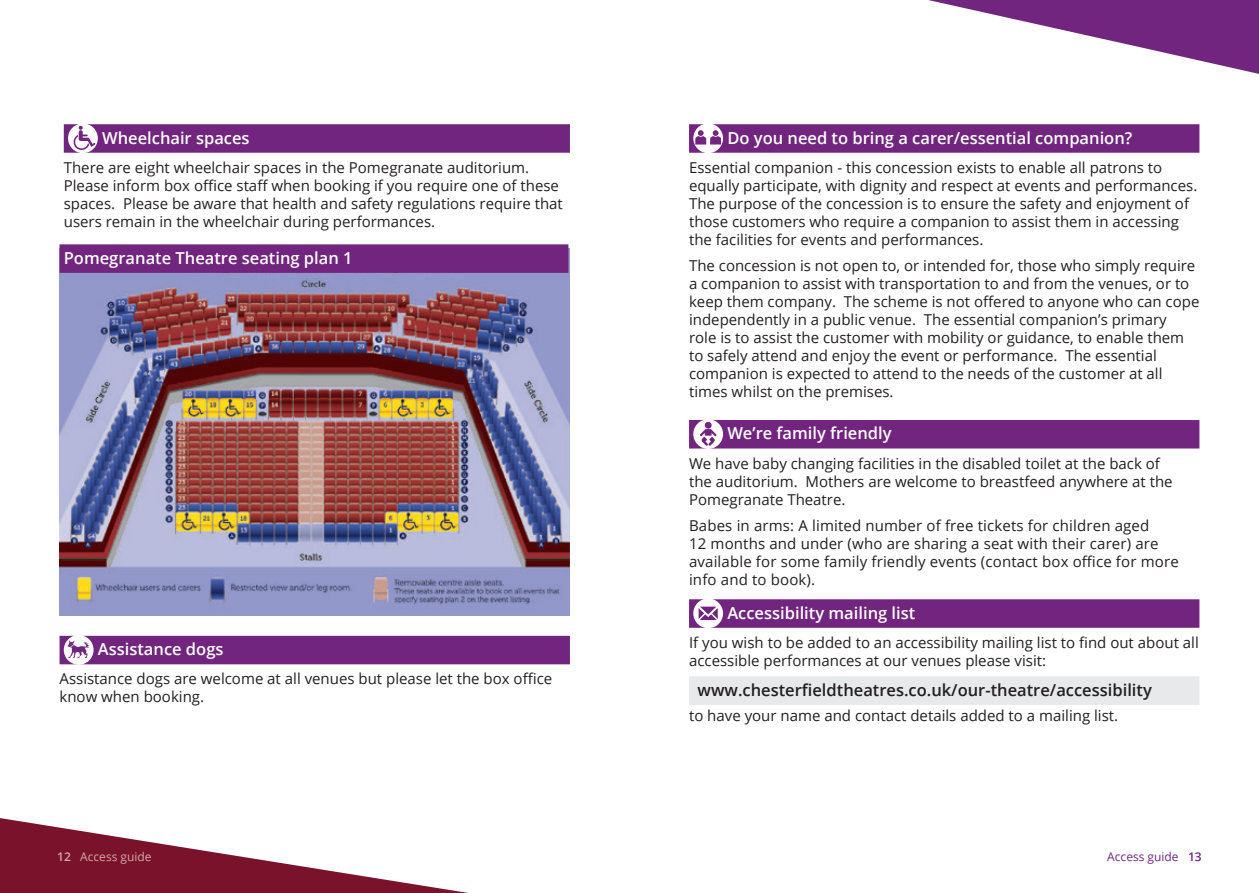
<style>
.page{position:relative;width:1259px;height:893px;background:#fff}
.page>*{position:absolute;margin:0;border:0;box-sizing:border-box;transform-origin:0 0}
._11_regular_DARK_lin{font:600 16.5px "Open Sans";color:#fff}
._11_regular_grey_lin{font:600 16.5px "Open Sans";color:#231f20}
.open_10_4mm_space_af{font:15px/18px "Open Sans";color:#231f20}
.open_10_2mm_space_af{font:15px/18px "Open Sans";color:#231f20}
.t1{font:12px "Open Sans";color:#d2a7a7}
.t2{font:12px "Open Sans";color:#71257f}
.s1{font-weight:600}
</style>
<div class="page">
<svg style="left:928px;top:0;width:331px;height:74px"></svg>
<svg style="left:0;top:818px;width:468px;height:75px"></svg>
<div style="left:64px;top:124px;width:506px;height:29px;background:#71257f"></div>
<svg style="left:68px;top:123px;width:30px;height:30px"></svg>
<svg style="left:74px;top:126px;width:21px;height:24px"></svg>
<div style="left:689px;top:124px;width:510px;height:29px;background:#71257f"></div>
<div style="left:689px;top:420px;width:510px;height:28px;background:#71257f"></div>
<div style="left:689px;top:599px;width:510px;height:29px;background:#71257f"></div>
<div style="left:689px;top:676px;width:510px;height:29px;background:#e7e9ea"></div>
<div style="left:693px;top:123px;width:30px;height:30px;background:#fff;border-radius:50%"></div>
<svg style="left:695px;top:130px;width:26px;height:15px"></svg>
<div style="left:693px;top:419px;width:30px;height:30px;background:#fff;border-radius:50%"></div>
<svg style="left:700px;top:422px;width:16px;height:24px"></svg>
<svg style="left:693px;top:598px;width:30px;height:30px"></svg>
<svg style="left:698px;top:607px;width:20px;height:13px"></svg>
<div style="left:60px;top:636px;width:510px;height:28px;background:#71257f"></div>
<div style="left:64px;top:635px;width:30px;height:30px;background:#fff;border-radius:50%"></div>
<svg style="left:68px;top:640px;width:21px;height:18px"></svg>
<img style="left:60px;top:249px;width:510px;height:366px">
<div style="left:60px;top:244px;width:508px;height:29px;background:#71257f"></div>
<p class="_11_regular_DARK_lin" style="left:102px;top:126px;width:149px">Wheelchair spaces</p>
<p class="open_10_4mm_space_af" style="left:64px;top:158px;width:500px">There are eight wheelchair spaces in the Pomegranate auditorium.<br>Please inform box office staff when booking if you require one of these spaces. Please be aware that health and safety regulations require that users remain in the wheelchair during performances.</p>
<p class="_11_regular_DARK_lin" style="left:64px;top:246px;width:290px">Pomegranate Theatre seating plan 1</p>
<p class="_11_regular_DARK_lin" style="left:98px;top:638px;width:127px">Assistance dogs</p>
<p class="open_10_4mm_space_af" style="left:60px;top:670px;width:494px">Assistance dogs are welcome at all venues but please let the box office know when booking.</p>
<p class="_11_regular_DARK_lin" style="left:727px;top:126px;width:406px">Do you need to bring a carer/essential companion?</p>
<p class="open_10_2mm_space_af" style="left:689px;top:158px;width:510px">Essential companion - this concession exists to enable all patrons to equally participate, with dignity and respect at events and performances.<br>The purpose of the concession is to ensure the safety and enjoyment of those customers who require a companion to assist them in accessing the facilities for events and performances.</p>
<p class="open_10_4mm_space_af" style="left:689px;top:257px;width:512px">The concession is not open to, or intended for, those who simply require a companion to assist with transportation to and from the venues, or to keep them company. The scheme is not offered to anyone who can cope independently in a public venue. The essential companion’s primary<br>role is to assist the customer with mobility or guidance, to enable them to safely attend and enjoy the event or performance. The essential companion is expected to attend to the needs of the customer at all times whilst on the premises.</p>
<p class="_11_regular_DARK_lin" style="left:727px;top:422px;width:166px">We’re family friendly</p>
<p class="open_10_2mm_space_af" style="left:689px;top:454px;width:485px">We have baby changing facilities in the disabled toilet at the back of the auditorium. Mothers are welcome to breastfeed anywhere at the<br>Pomegranate Theatre.</p>
<p class="open_10_2mm_space_af" style="left:689px;top:516px;width:491px">Babes in arms: A limited number of free tickets for children aged<br>12 months and under (who are sharing a seat with their carer) are available for some family friendly events (contact box office for more info and to book).</p>
<p class="_11_regular_DARK_lin" style="left:727px;top:601px;width:189px">Accessibility mailing list</p>
<p class="open_10_4mm_space_af" style="left:689px;top:633px;width:511px">If you wish to be added to an accessibility mailing list to find out about all accessible performances at our venues please visit:</p>
<p class="_11_regular_grey_lin" style="left:697px;top:678px;width:456px">www.chesterfieldtheatres.co.uk/our-theatre/accessibility</p>
<p class="open_10_4mm_space_af" style="left:689px;top:706px;width:430px">to have your name and contact details added to a mailing list.</p>
<p class="t1" style="left:57px;top:849px;width:96px"><span class="s1">12</span> Access guide</p>
<p class="t2" style="left:1107px;top:849px;width:96px">Access guide <span class="s1">13</span></p>
</div>
